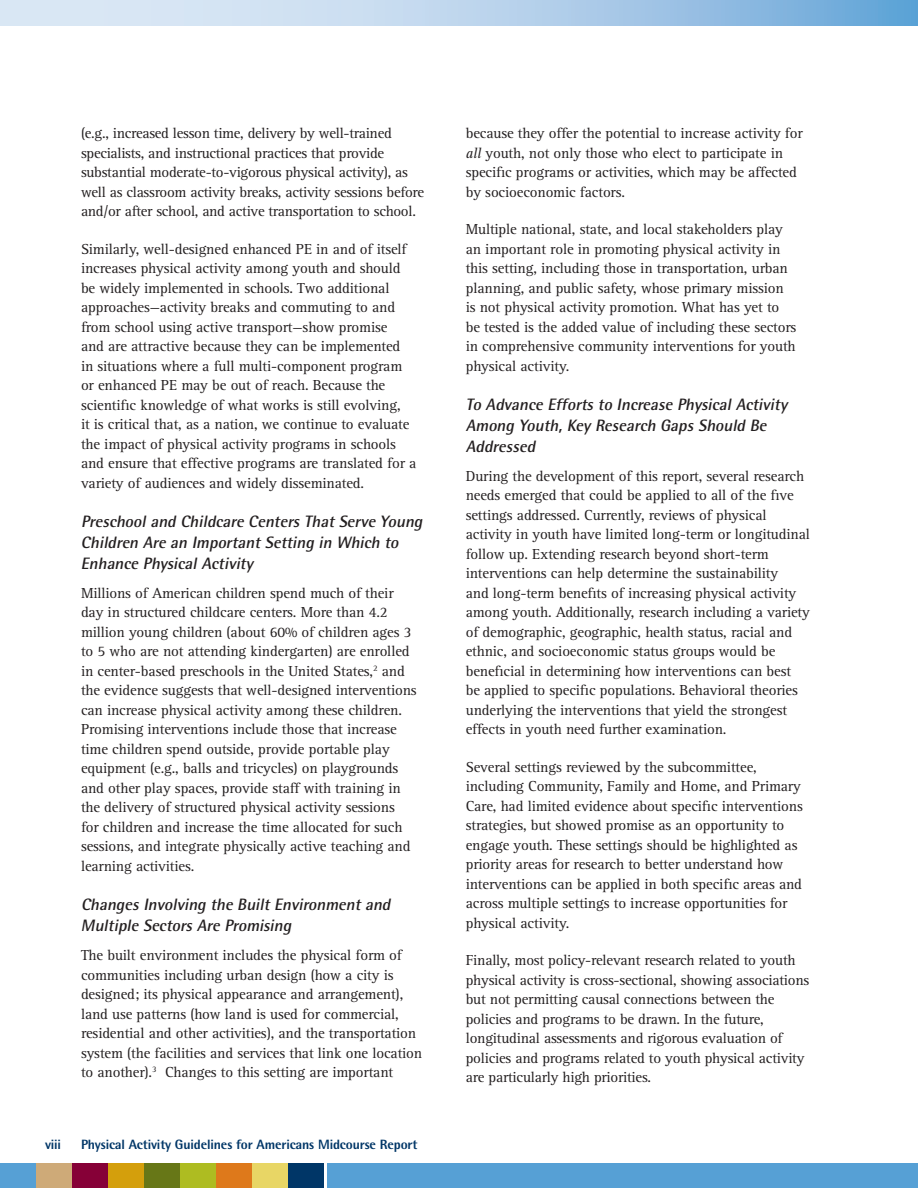
<style>
.page{position:relative;width:918px;height:1188px;background:#fff}
.page>*{position:absolute;margin:0;border:0;box-sizing:border-box;transform-origin:0 0}
.t1{font:italic 700 16.5px/21px "Rotis Semi Sans";letter-spacing:-.01em;color:#231f20}
.t2{font:15px/19.5px "Rotis Serif";letter-spacing:-.01em;color:#231f20}
.t3{font:800 13.5px "Rotis Semi Sans";letter-spacing:-.01em;color:#003667}
.s1{font-style:italic}
</style>
<div class="page">
<svg style="left:0;top:0;width:917px;height:25px"></svg>
<svg style="left:917px;top:0;width:1px;height:25px"></svg>
<div style="left:327px;top:1163px;width:591px;height:25px;background:#56a0d5"></div>
<div style="left:0;top:1163px;width:36px;height:25px;background:#56a0d5"></div>
<div style="left:36px;top:1163px;width:36px;height:25px;background:#ceaa78"></div>
<div style="left:72px;top:1163px;width:36px;height:25px;background:#860037"></div>
<div style="left:108px;top:1163px;width:36px;height:25px;background:#d49f0c"></div>
<div style="left:144px;top:1163px;width:36px;height:25px;background:#677717"></div>
<div style="left:180px;top:1163px;width:36px;height:25px;background:#aebc21"></div>
<div style="left:216px;top:1163px;width:36px;height:25px;background:#de791b"></div>
<div style="left:252px;top:1163px;width:36px;height:25px;background:#e8d665"></div>
<div style="left:288px;top:1163px;width:36px;height:25px;background:#003667"></div>
<p class="t2" style="left:81px;top:124px;width:345px">(e.g., increased lesson time, delivery by well-trained specialists, and instructional practices that provide substantial moderate-to-vigorous physical activity), as well as classroom activity breaks, activity sessions before and/or after school, and active transportation to school.</p>
<p class="t2" style="left:81px;top:239px;width:337px">Similarly, well-designed enhanced PE in and of itself increases physical activity among youth and should be widely implemented in schools. Two additional approaches—activity breaks and commuting to and from school using active transport—show promise<br>and are attractive because they can be implemented in situations where a full multi-component program or enhanced PE may be out of reach. Because the scientific knowledge of what works is still evolving,<br>it is critical that, as a nation, we continue to evaluate the impact of physical activity programs in schools and ensure that effective programs are translated for a variety of audiences and widely disseminated.</p>
<h3 class="t1" style="left:81px;top:510px;width:347px">Preschool and Childcare Centers That Serve Young<br>Children Are an Important Setting in Which to<br>Enhance Physical Activity</h3>
<p class="t2" style="left:81px;top:584px;width:337px">Millions of American children spend much of their day in structured childcare centers. More than 4.2 million young children (about 60% of children ages 3 to 5 who are not attending kindergarten) are enrolled in center-based preschools in the United States,<sup>2</sup> and the evidence suggests that well-designed interventions can increase physical activity among these children.<br>Promising interventions include those that increase time children spend outside, provide portable play equipment (e.g., balls and tricycles) on playgrounds and other play spaces, provide staff with training in the delivery of structured physical activity sessions<br>for children and increase the time allocated for such sessions, and integrate physically active teaching and learning activities.</p>
<h3 class="t1" style="left:81px;top:893px;width:315px">Changes Involving the Built Environment and<br>Multiple Sectors Are Promising</h3>
<p class="t2" style="left:81px;top:946px;width:343px">The built environment includes the physical form of communities including urban design (how a city is designed; its physical appearance and arrangement), land use patterns (how land is used for commercial, residential and other activities), and the transportation system (the facilities and services that link one location to another).<sup>3</sup> Changes to this setting are important</p>
<p class="t3" style="left:45px;top:1136px;width:18px">viii</p>
<p class="t3" style="left:81px;top:1136px;width:338px">Physical Activity Guidelines for Americans Midcourse Report</p>
<p class="t2" style="left:466px;top:124px;width:339px">because they offer the potential to increase activity for <span class="s1">all</span> youth, not only those who elect to participate in specific programs or activities, which may be affected by socioeconomic factors.</p>
<p class="t2" style="left:466px;top:220px;width:332px">Multiple national, state, and local stakeholders play an important role in promoting physical activity in this setting, including those in transportation, urban planning, and public safety, whose primary mission is not physical activity promotion. What has yet to be tested is the added value of including these sectors in comprehensive community interventions for youth physical activity.</p>
<h3 class="t1" style="left:466px;top:393px;width:323px">To Advance Efforts to Increase Physical Activity<br>Among Youth, Key Research Gaps Should Be<br>Addressed</h3>
<p class="t2" style="left:466px;top:467px;width:346px">During the development of this report, several research needs emerged that could be applied to all of the five settings addressed. Currently, reviews of physical activity in youth have limited long-term or longitudinal follow up. Extending research beyond short-term interventions can help determine the sustainability<br>and long-term benefits of increasing physical activity among youth. Additionally, research including a variety of demographic, geographic, health status, racial and ethnic, and socioeconomic status groups would be beneficial in determining how interventions can best<br>be applied to specific populations. Behavioral theories underlying the interventions that yield the strongest effects in youth need further examination.</p>
<p class="t2" style="left:466px;top:758px;width:339px">Several settings reviewed by the subcommittee, including Community, Family and Home, and Primary Care, had limited evidence about specific interventions strategies, but showed promise as an opportunity to engage youth. These settings should be highlighted as priority areas for research to better understand how interventions can be applied in both specific areas and across multiple settings to increase opportunities for physical activity.</p>
<p class="t2" style="left:466px;top:951px;width:345px">Finally, most policy-relevant research related to youth physical activity is cross-sectional, showing associations but not permitting causal connections between the policies and programs to be drawn. In the future, longitudinal assessments and rigorous evaluation of policies and programs related to youth physical activity are particularly high priorities.</p>
</div>
